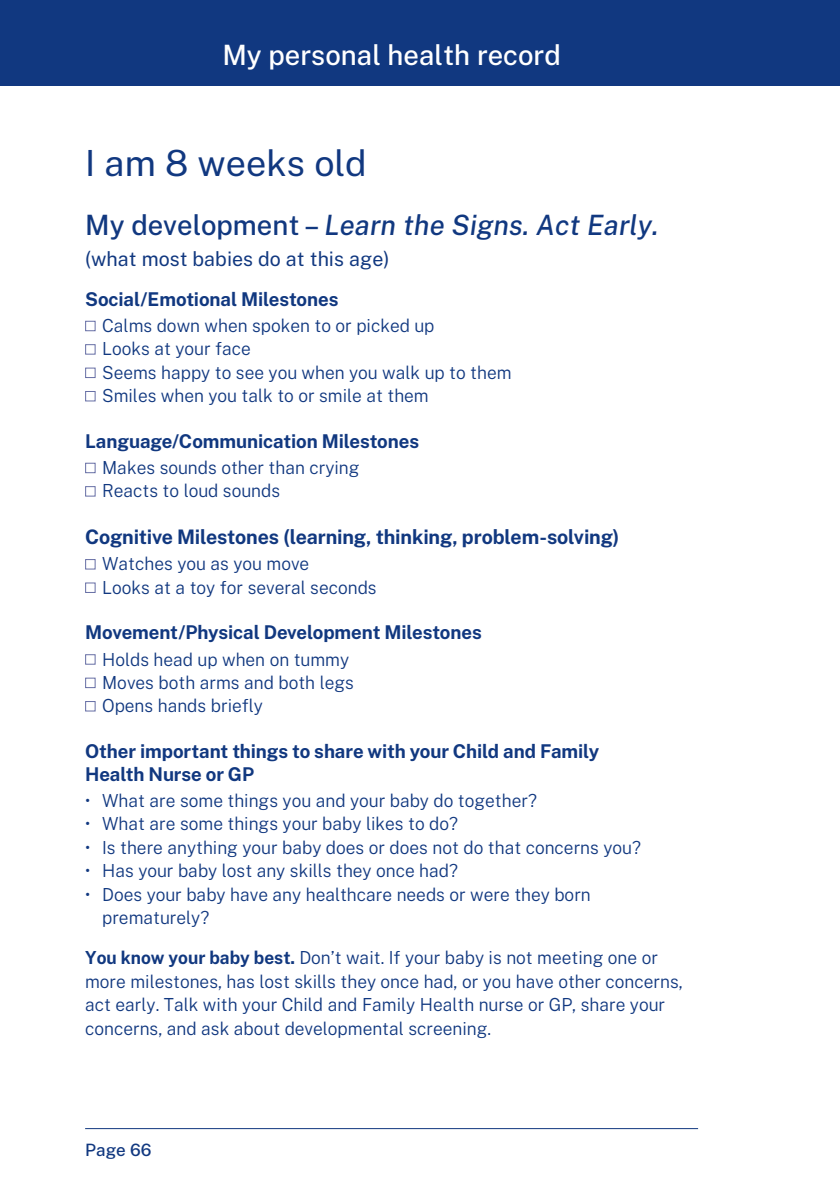
<style>
.page{position:relative;width:840px;height:1191px;background:#fff}
.page>*{position:absolute;margin:0;border:0;box-sizing:border-box;transform-origin:0 0}
.BODY{font:36px "Public Sans";color:#113880}
.BODY-2{font:italic 500 28px "Public Sans";color:#113880}
.t1{font:500 28px "Public Sans";color:#fff}
.BODY-3{font:700 20px "Public Sans";letter-spacing:-.01em;color:#113880}
.BODY-4{font:20px "Public Sans";color:#113880}
.BODY-5{font:700 19px/22.8px "Public Sans";letter-spacing:-.005em;color:#113880}
.BODY-6{font:300 18px/23.4px "Public Sans";color:#113880;scale:.96 1}
.t2{font:500 17px "Public Sans";color:#113880}
.s1{font-style:normal}
.s2{font-weight:700}
</style>
<div class="page">
<div style="left:0;top:0;width:839px;height:85px;background:#113880"></div>
<hr style="left:85px;top:1128px;width:612px;height:1px;background:#113880">
<div style="left:85px;top:321px;width:11px;height:10px;border:1px solid #676fa5"></div>
<div style="left:85px;top:344px;width:11px;height:11px;border:1px solid #676fa5"></div>
<div style="left:85px;top:367px;width:11px;height:11px;border:1px solid #676fa5"></div>
<div style="left:85px;top:391px;width:11px;height:10px;border:1px solid #676fa5"></div>
<div style="left:85px;top:463px;width:11px;height:10px;border:1px solid #676fa5"></div>
<div style="left:85px;top:486px;width:11px;height:10px;border:1px solid #676fa5"></div>
<div style="left:85px;top:559px;width:11px;height:10px;border:1px solid #676fa5"></div>
<div style="left:85px;top:582px;width:11px;height:11px;border:1px solid #676fa5"></div>
<div style="left:85px;top:654px;width:11px;height:10px;border:1px solid #676fa5"></div>
<div style="left:85px;top:677px;width:11px;height:11px;border:1px solid #676fa5"></div>
<div style="left:85px;top:701px;width:11px;height:10px;border:1px solid #676fa5"></div>
<h2 class="t1" style="left:222px;top:35px;width:340px">My personal health record</h2>
<p class="BODY" style="left:85px;top:137px;width:283px">I am 8 weeks old</p>
<p class="BODY-2" style="left:85px;top:207px;width:574px"><span class="s1">My development –</span> Learn the Signs. Act Early.</p>
<p class="BODY-4" style="left:85px;top:244px;width:306px">(what most babies do at this age)</p>
<p class="BODY-5" style="left:85px;top:286px;width:255px">Social/Emotional Milestones</p>
<p class="BODY-6" style="left:102px;top:313px;width:427px">Calms down when spoken to or picked up<br>Looks at your face<br>Seems happy to see you when you walk up to them Smiles when you talk to or smile at them</p>
<p class="BODY-5" style="left:85px;top:428px;width:335px">Language/Communication Milestones</p>
<p class="BODY-6" style="left:102px;top:455px;width:269px">Makes sounds other than crying<br>Reacts to loud sounds</p>
<p class="BODY-3" style="left:85px;top:522px;width:535px">Cognitive Milestones (learning, thinking, problem-solving)</p>
<p class="BODY-6" style="left:102px;top:551px;width:287px">Watches you as you move<br>Looks at a toy for several seconds</p>
<p class="BODY-5" style="left:85px;top:620px;width:398px">Movement/Physical Development Milestones</p>
<p class="BODY-6" style="left:102px;top:646px;width:263px">Holds head up when on tummy<br>Moves both arms and both legs<br>Opens hands briefly</p>
<p class="BODY-5" style="left:85px;top:738px;width:515px">Other important things to share with your Child and Family<br>Health Nurse or GP</p>
<p class="BODY-6" style="left:85px;top:787px;width:472px">• What are some things you and your baby do together?</p>
<p class="BODY-6" style="left:85px;top:811px;width:390px">• What are some things your baby likes to do?</p>
<p class="BODY-6" style="left:85px;top:834px;width:580px">• Is there anything your baby does or does not do that concerns you?</p>
<p class="BODY-6" style="left:85px;top:857px;width:389px">• Has your baby lost any skills they once had?</p>
<p class="BODY-6" style="left:102px;top:881px;width:510px;text-indent:-17px">• Does your baby have any healthcare needs or were they born prematurely?</p>
<p class="BODY-6" style="left:85px;top:945px;width:623px"><span class="s2">You know your baby best.</span> Don’t wait. If your baby is not meeting one or more milestones, has lost skills they once had, or you have other concerns, act early. Talk with your Child and Family Health nurse or GP, share your concerns, and ask about developmental screening.</p>
<p class="t2" style="left:85px;top:1137px;width:68px">Page 66</p>
</div>
